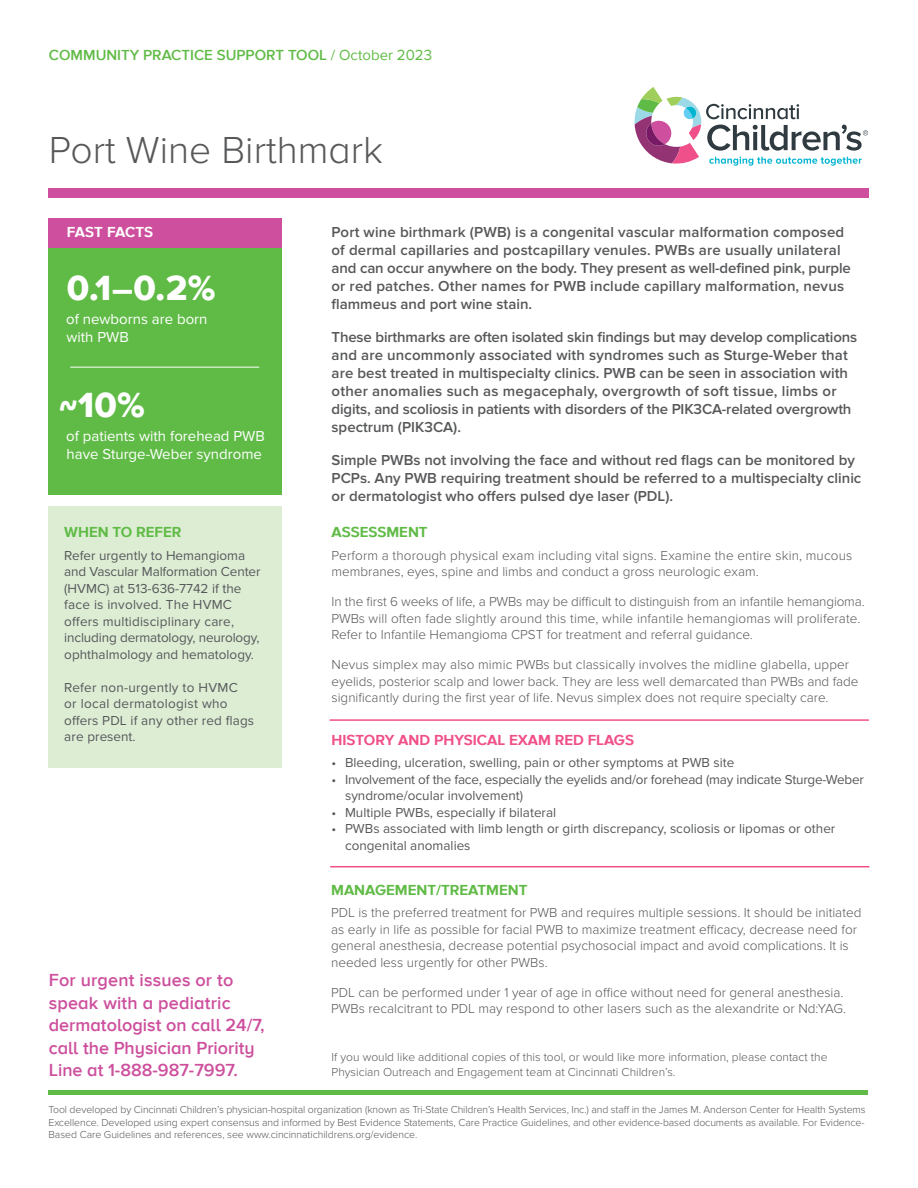
<style>
.page{position:relative;width:918px;height:1188px;background:#fff}
.page>*{position:absolute;margin:0;border:0;box-sizing:border-box;transform-origin:0 0}
.t1{font:300 39px "Proxima Nova A";color:#57585a}
.t2{font:36px "Proxima Nova A Extrabld";color:#fff}
.t3{font:600 18px/22.5px "Proxima Nova A";color:#cd4f9d}
.t4{font:600 15px/18px "Proxima Nova";color:#57585a}
.t5{font:15px/18px "Proxima Nova";color:#fff}
.t6{font:700 15px "Proxima Nova A";color:#60bb46}
.t7{font:600 15px "Proxima Nova A";color:#60bb46}
.t8{font:700 15px "Proxima Nova A";color:#f05089}
.t9{font:700 15px "Proxima Nova A";letter-spacing:.005em;color:#fff}
.t10{font:300 13.5px/16.5px "Proxima Nova";color:#57585a}
.t11{font:13.5px/16.5px "Proxima Nova";color:#57585a}
.t12{font:13.5px "Proxima Nova";letter-spacing:.02em;color:#57585a}
.t13{font:300 12px/15px "Proxima Nova";color:#57585a}
.t14{font:300 10.5px "Proxima Nova";letter-spacing:-.01em;color:#57585a}
.s1{font-weight:400}
</style>
<div class="page">
<div style="left:49px;top:506px;width:233px;height:262px;background:#ddedd4"></div>
<div style="left:49px;top:218px;width:233px;height:277px;background:#60bb46"></div>
<svg style="left:635px;top:87px;width:233px;height:79px"></svg>
<div style="left:49px;top:189px;width:820px;height:9px;background:#cd4f9d"></div>
<div style="left:49px;top:218px;width:233px;height:29px;background:#cd4f9d"></div>
<hr style="left:330px;top:719px;width:539px;height:2px;background:#f05089">
<hr style="left:330px;top:866px;width:539px;height:1px;background:#f05089">
<hr style="left:49px;top:1091px;width:819px;height:4px;background:#60bb46">
<hr style="left:70px;top:367px;width:189px;height:1px;background:#fff">
<p class="t7" style="left:49px;top:46px;width:385px">COMMUNITY PRACTICE SUPPORT TOOL <span class="s1">/ October 2023</span></p>
<p class="t1" style="left:49px;top:127px;width:336px">Port Wine Birthmark</p>
<p class="t9" style="left:67px;top:224px;width:88px">FAST FACTS</p>
<p class="t2" style="left:67px;top:267px;width:150px">0.1–0.2%</p>
<p class="t5" style="left:66px;top:311px;width:143px">of newborns are born</p>
<p class="t5" style="left:67px;top:329px;width:64px">with PWB</p>
<p class="t2" style="left:59px;top:384px;width:87px">~10%</p>
<p class="t5" style="left:66px;top:428px;width:200px">of patients with forehead PWB have Sturge-Weber syndrome</p>
<p class="t6" style="left:64px;top:524px;width:119px">WHEN TO REFER</p>
<p class="t11" style="left:64px;top:547px;width:198px">Refer urgently to Hemangioma and Vascular Malformation Center (HVMC) at 513-636-7742 if the face is involved. The HVMC</p>
<p class="t11" style="left:64px;top:613px;width:197px">offers multidisciplinary care, including dermatology, neurology, ophthalmology and hematology.</p>
<p class="t12" style="left:64px;top:679px;width:175px">Refer non-urgently to HVMC</p>
<p class="t12" style="left:64px;top:696px;width:165px">or local dermatologist who</p>
<p class="t11" style="left:64px;top:712px;width:191px">offers PDL if any other red flags are present.</p>
<p class="t3" style="left:49px;top:970px;width:186px">For urgent issues or to speak with a pediatric</p>
<p class="t3" style="left:49px;top:1015px;width:217px">dermatologist on call 24/7, call the Physician Priority<br>Line at 1-888-987-7997.</p>
<p class="t4" style="left:332px;top:224px;width:514px">Port wine birthmark (PWB) is a congenital vascular malformation composed</p>
<p class="t4" style="left:332px;top:242px;width:511px">of dermal capillaries and postcapillary venules. PWBs are usually unilateral</p>
<p class="t4" style="left:332px;top:260px;width:521px">and can occur anywhere on the body. They present as well-defined pink, purple or red patches. Other names for PWB include capillary malformation, nevus flammeus and port wine stain.</p>
<p class="t4" style="left:332px;top:329px;width:527px">These birthmarks are often isolated skin findings but may develop complications and are uncommonly associated with syndromes such as Sturge-Weber that are best treated in multispecialty clinics. PWB can be seen in association with other anomalies such as megacephaly, overgrowth of soft tissue, limbs or digits, and scoliosis in patients with disorders of the PIK3CA-related overgrowth spectrum (PIK3CA).</p>
<p class="t4" style="left:332px;top:452px;width:531px">Simple PWBs not involving the face and without red flags can be monitored by<br>PCPs. Any PWB requiring treatment should be referred to a multispecialty clinic or dermatologist who offers pulsed dye laser (PDL).</p>
<p class="t6" style="left:332px;top:523px;width:98px">ASSESSMENT</p>
<p class="t10" style="left:332px;top:547px;width:522px">Perform a thorough physical exam including vital signs. Examine the entire skin, mucous membranes, eyes, spine and limbs and conduct a gross neurologic exam.</p>
<p class="t10" style="left:332px;top:594px;width:535px">In the first 6 weeks of life, a PWBs may be difficult to distinguish from an infantile hemangioma.<br>PWBs will often fade slightly around this time, while infantile hemangiomas will proliferate.<br>Refer to Infantile Hemangioma CPST for treatment and referral guidance.</p>
<p class="t10" style="left:332px;top:657px;width:528px">Nevus simplex may also mimic PWBs but classically involves the midline glabella, upper eyelids, posterior scalp and lower back. They are less well demarcated than PWBs and fade significantly during the first year of life. Nevus simplex does not require specialty care.</p>
<p class="t8" style="left:332px;top:731px;width:304px">HISTORY AND PHYSICAL EXAM RED FLAGS</p>
<p class="t11" style="left:332px;top:755px;width:404px">• Bleeding, ulceration, swelling, pain or other symptoms at PWB site</p>
<p class="t11" style="left:345px;top:772px;width:520px;text-indent:-14px">• Involvement of the face, especially the eyelids and/or forehead (may indicate Sturge-Weber syndrome/ocular involvement)</p>
<p class="t11" style="left:332px;top:805px;width:226px">• Multiple PWBs, especially if bilateral</p>
<p class="t11" style="left:332px;top:821px;width:505px">• PWBs associated with limb length or girth discrepancy, scoliosis or lipomas or other</p>
<p class="t11" style="left:345px;top:838px;width:127px">congenital anomalies</p>
<p class="t6" style="left:331px;top:881px;width:198px">MANAGEMENT/TREATMENT</p>
<p class="t10" style="left:331px;top:905px;width:532px">PDL is the preferred treatment for PWB and requires multiple sessions. It should be initiated as early in life as possible for facial PWB to maximize treatment efficacy, decrease need for general anesthesia, decrease potential psychosocial impact and avoid complications. It is needed less urgently for other PWBs.</p>
<p class="t10" style="left:331px;top:984px;width:516px">PDL can be performed under 1 year of age in office without need for general anesthesia.<br>PWBs recalcitrant to PDL may respond to other lasers such as the alexandrite or Nd:YAG.</p>
<p class="t13" style="left:332px;top:1050px;width:497px">If you would like additional copies of this tool, or would like more information, please contact the<br>Physician Outreach and Engagement team at Cincinnati Children’s.</p>
<p class="t14" style="left:49px;top:1104px;width:819px">Tool developed by Cincinnati Children’s physician-hospital organization (known as Tri-State Children’s Health Services, Inc.) and staff in the James M. Anderson Center for Health Systems</p>
<p class="t14" style="left:49px;top:1116px;width:817px">Excellence. Developed using expert consensus and informed by Best Evidence Statements, Care Practice Guidelines, and other evidence-based documents as available. For Evidence-</p>
<p class="t14" style="left:49px;top:1129px;width:370px">Based Care Guidelines and references, see www.cincinnatichildrens.org/evidence.</p>
</div>
